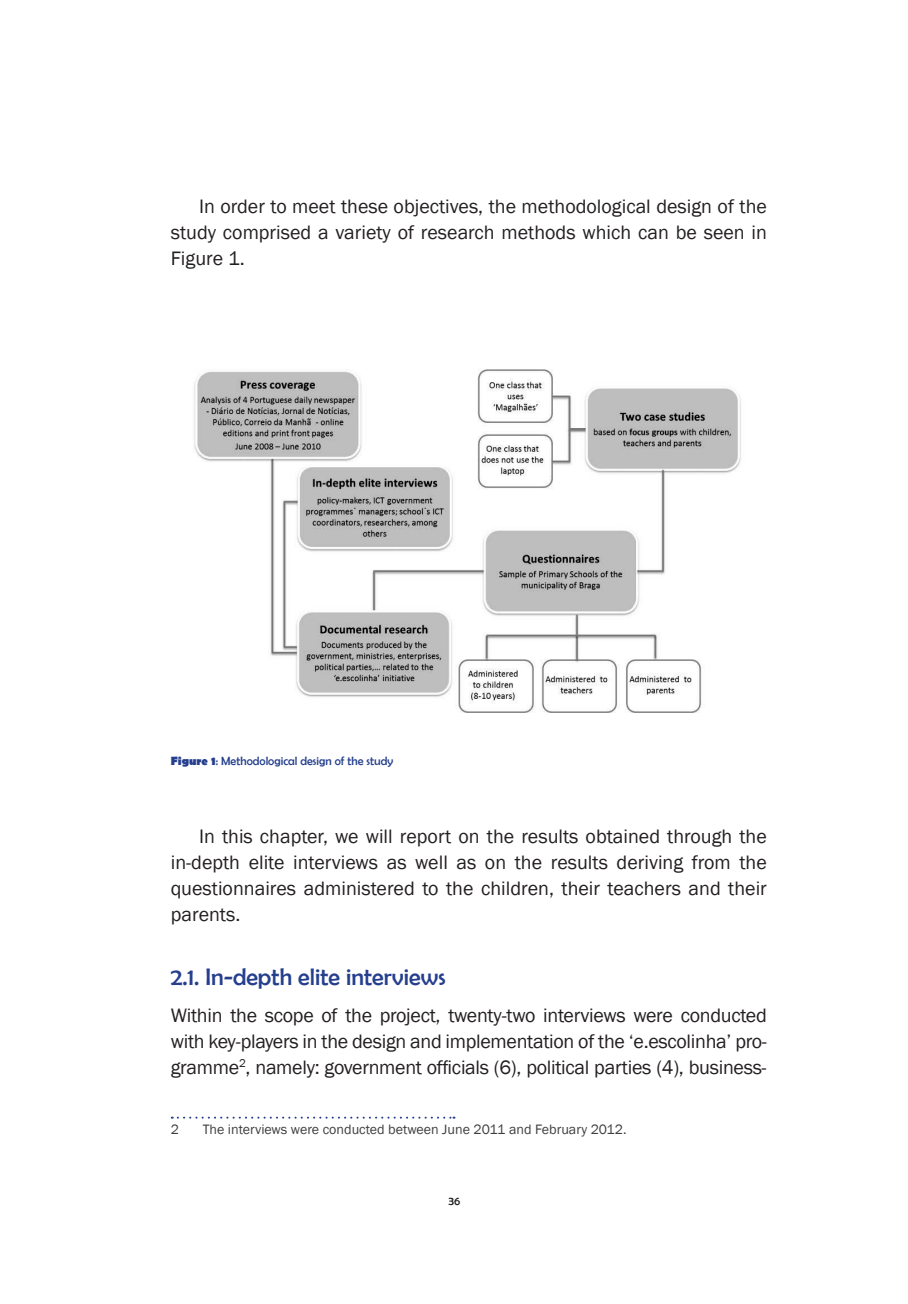
<style>
.page{position:relative;width:908px;height:1304px;background:#fff}
.page>*{position:absolute;margin:0;border:0;box-sizing:border-box;transform-origin:0 0}
.t1{font:24px "Berlin Sans FB";color:#253f8e}
.t2{font:20px/26px "Franklin Gothic";color:#231f20;text-align:justify}
.t3{font:14px "Franklin Gothic";color:#3e3e3f}
.t4{font:12px "Berlin Sans FB";color:#253f8e}
.t5{font:12px "Berlin Sans FB";color:#231f20}
.s1{font-weight:700}
</style>
<div class="page">
<img style="left:194px;top:369px;width:547px;height:344px">
<svg style="left:172px;top:1117px;width:282px;height:2px"></svg>
<p class="t2" style="left:171px;top:193px;width:597px;text-indent:28px">In order to meet these objectives, the methodological design of the study comprised a variety of research methods which can be seen in Figure 1.</p>
<p class="t4" style="left:171px;top:754px;width:224px"><span class="s1">Figure 1</span>: Methodological design of the study</p>
<p class="t2" style="left:171px;top:823px;width:597px;text-indent:28px">In this chapter, we will report on the results obtained through the in-depth elite interviews as well as on the results deriving from the questionnaires administered to the children, their teachers and their parents.</p>
<p class="t1" style="left:171px;top:963px;width:276px">2.1. In-depth elite interviews</p>
<p class="t2" style="left:171px;top:1002px;width:597px">Within the scope of the project, twenty-two interviews were conducted with key-players in the design and implementation of the ‘e.escolinha’ pro&shy;gramme<sup>2</sup>, namely: government officials (6), political parties (4), business-</p>
<p class="t3" style="left:171px;top:1122px;width:10px">2</p>
<p class="t3" style="left:202px;top:1122px;width:425px">The interviews were conducted between June 2011 and February 2012.</p>
<p class="t5" style="left:448px;top:1194px;width:13px">36</p>
</div>
